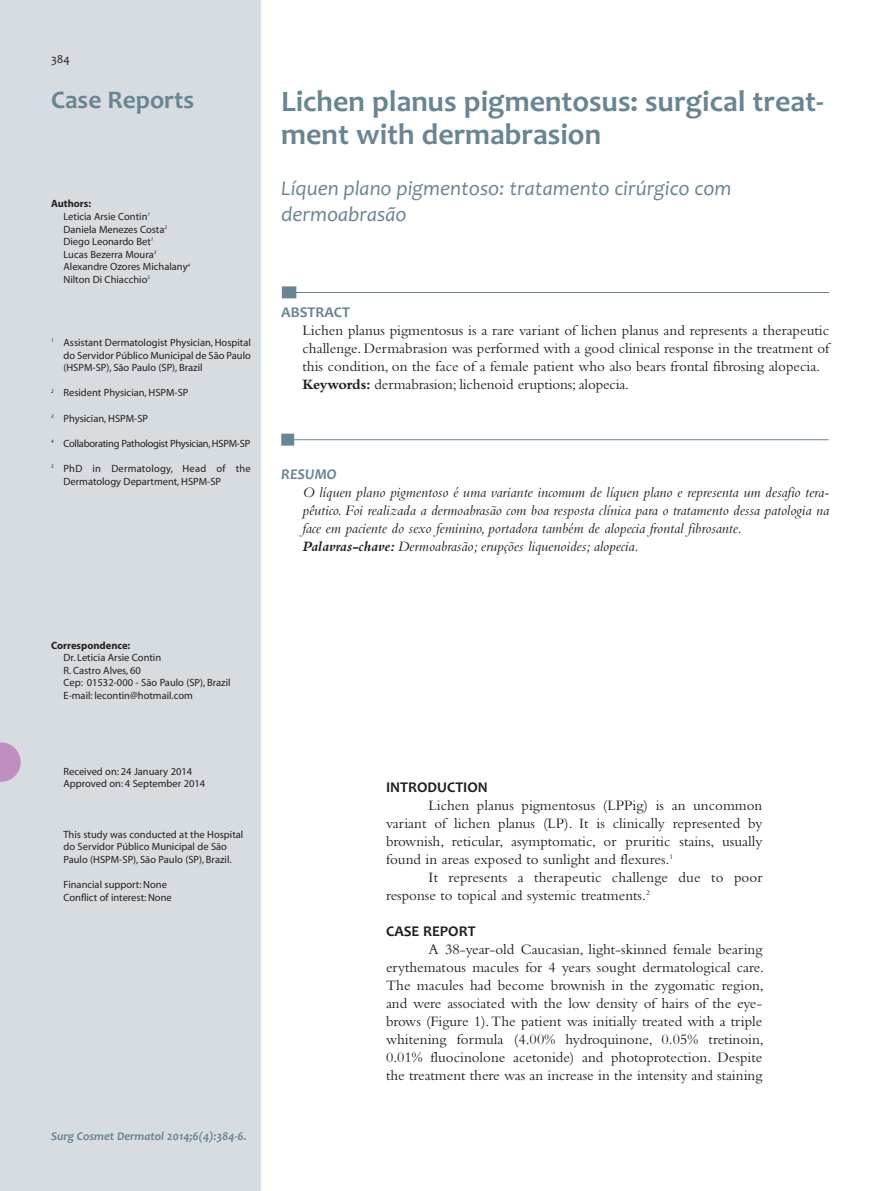
<style>
.page{position:relative;width:893px;height:1191px;background:#fff}
.page>*{position:absolute;margin:0;border:0;box-sizing:border-box;transform-origin:0 0}
.t1{font:700 30px/33px "Candara";color:#688593}
.t2{font:700 25.5px "Candara";color:#688593}
.t3{font:italic 21px/25.5px "Candara";color:#688593}
.t4{font:15px/18px "Bembo";color:#231f20}
.t5{font:italic 15px/18px "Bembo";color:#231f20}
.t6{font:700 15px "Candara";color:#231f20}
.t7{font:700 15px "Candara";color:#688593}
.t8{font:italic 700 15px "Candara";color:#688593}
.t9{font:italic 700 12px "Candara";color:#688593}
.t10{font:12px "Candara";color:#231f20}
.t11{font:10.5px/12.6px "Myriad";color:#231f20}
.t12{font:10.5px "Myriad";letter-spacing:-.025em;color:#231f20}
.t13{font:700 10.5px "Myriad";color:#231f20}
.s1{font-weight:700}
</style>
<div class="page">
<hr style="left:282px;top:292px;width:547px;height:1px;background:#688593">
<div style="left:282px;top:286px;width:14px;height:12px;background:#688593"></div>
<hr style="left:281px;top:439px;width:548px;height:1px;background:#688593">
<div style="left:281px;top:433px;width:13px;height:12px;background:#688593"></div>
<div style="left:0;top:0;width:261px;height:1191px;background:#d7dce0"></div>
<svg style="left:0;top:742px;width:21px;height:40px"></svg>
<p class="t10" style="left:51px;top:54px;width:20px">384</p>
<h2 class="t2" style="left:51px;top:90px;width:144px">Case Reports</h2>
<p class="t11" style="left:64px;top:198px;width:128px;text-indent:-12px"><span class="s1">Authors:<br></span>Leticia Arsie Contin<sup>1<br></sup>Daniela Menezes Costa<sup>2<br></sup>Diego Leonardo Bet<sup>1<br></sup>Lucas Bezerra Moura<sup>3<br></sup>Alexandre Ozores Michalany<sup>4<br></sup>Nilton Di Chiacchio<sup>5</sup></p>
<p class="t11" style="left:64px;top:337px;width:189px;text-align:justify;text-indent:-12px"><sup>1</sup> Assistant Dermatologist Physician, Hospital do Servidor Público Municipal de São Paulo (HSPM-SP), São Paulo (SP), Brazil</p>
<p class="t11" style="left:51px;top:387px;width:139px"><sup>2</sup> Resident Physician, HSPM-SP</p>
<p class="t11" style="left:51px;top:413px;width:99px"><sup>3</sup> Physician, HSPM-SP</p>
<p class="t12" style="left:51px;top:439px;width:201px"><sup>4</sup> Collaborating Pathologist Physician, HSPM-SP</p>
<p class="t11" style="left:64px;top:463px;width:189px;text-indent:-12px"><sup>5</sup> PhD in Dermatology, Head of the<br>Dermatology Department, HSPM-SP</p>
<h1 class="t1" style="left:281px;top:88px;width:544px">Lichen planus pigmentosus: surgical treat&shy;ment with dermabrasion</h1>
<h3 class="t3" style="left:281px;top:178px;width:452px">Líquen plano pigmentoso: tratamento cirúrgico com dermoabrasão</h3>
<p class="t7" style="left:281px;top:307px;width:70px">ABSTRACT</p>
<p class="t4" style="left:303px;top:323px;width:528px">Lichen planus pigmentosus is a rare variant of lichen planus and represents a therapeutic challenge. Dermabrasion was performed with a good clinical response in the treatment of this condition, on the face of a female patient who also bears frontal fibrosing alopecia.<br><span class="s1">Keywords:</span> dermabrasion; lichenoid eruptions; alopecia.</p>
<p class="t8" style="left:281px;top:465px;width:57px">RESU MO</p>
<p class="t5" style="left:303px;top:485px;width:528px">O líquen plano pigmentoso é uma variante incomum de líquen plano e representa um desafio tera&shy;pêutico. Foi realizada a dermoabrasão com boa resposta clínica para o tratamento dessa patologia na face em paciente do sexo feminino, portadora também de alopecia frontal fibrosante.<br><span class="s1">Palavras-chave:</span> Dermoabrasão; erupções liquenoides; alopecia.</p>
<p class="t13" style="left:51px;top:641px;width:81px">Correspondence:</p>
<p class="t11" style="left:64px;top:652px;width:169px">Dr. Leticia Arsie Contin<br>R. Castro Alves, 60<br>Cep: 01532-000 - São Paulo (SP), Brazil<br>E-mail: lecontin@hotmail.com</p>
<p class="t11" style="left:64px;top:765px;width:143px">Received on: 24 January 2014<br>Approved on: 4 September 2014</p>
<p class="t11" style="left:64px;top:828px;width:181px">This study was conducted at the Hospital do Servidor Público Municipal de São<br>Paulo (HSPM-SP), São Paulo (SP), Brazil.</p>
<p class="t11" style="left:64px;top:879px;width:110px">Financial support: None<br>Conflict of interest: None</p>
<p class="t9" style="left:51px;top:1128px;width:197px">Surg Cosmet Dermatol 2014;6(4):384-6.</p>
<p class="t6" style="left:386px;top:782px;width:103px">INTRODUCTION</p>
<p class="t4" style="left:386px;top:798px;width:378px;text-align:justify;text-indent:43px">Lichen planus pigmentosus (LPPig) is an uncommon variant of lichen planus (LP). It is clinically represented by brownish, reticular, asymptomatic, or pruritic stains, usually found in areas exposed to sunlight and flexures.<sup>1</sup></p>
<p class="t4" style="left:386px;top:870px;width:378px;text-indent:43px">It represents a therapeutic challenge due to poor response to topical and systemic treatments.<sup>2</sup></p>
<p class="t6" style="left:386px;top:926px;width:91px">CASE REPORT</p>
<p class="t4" style="left:386px;top:942px;width:379px;text-align:justify;text-indent:43px">A 38-year-old Caucasian, light-skinned female bearing erythematous macules for 4 years sought dermatological care.<br>The macules had become brownish in the zygomatic region, and were associated with the low density of hairs of the eye&shy;brows (Figure 1). The patient was initially treated with a triple whitening formula (4.00% hydroquinone, 0.05% tretinoin, 0.01% fluocinolone acetonide) and photoprotection. Despite the treatment there was an increase in the intensity and staining</p>
</div>
